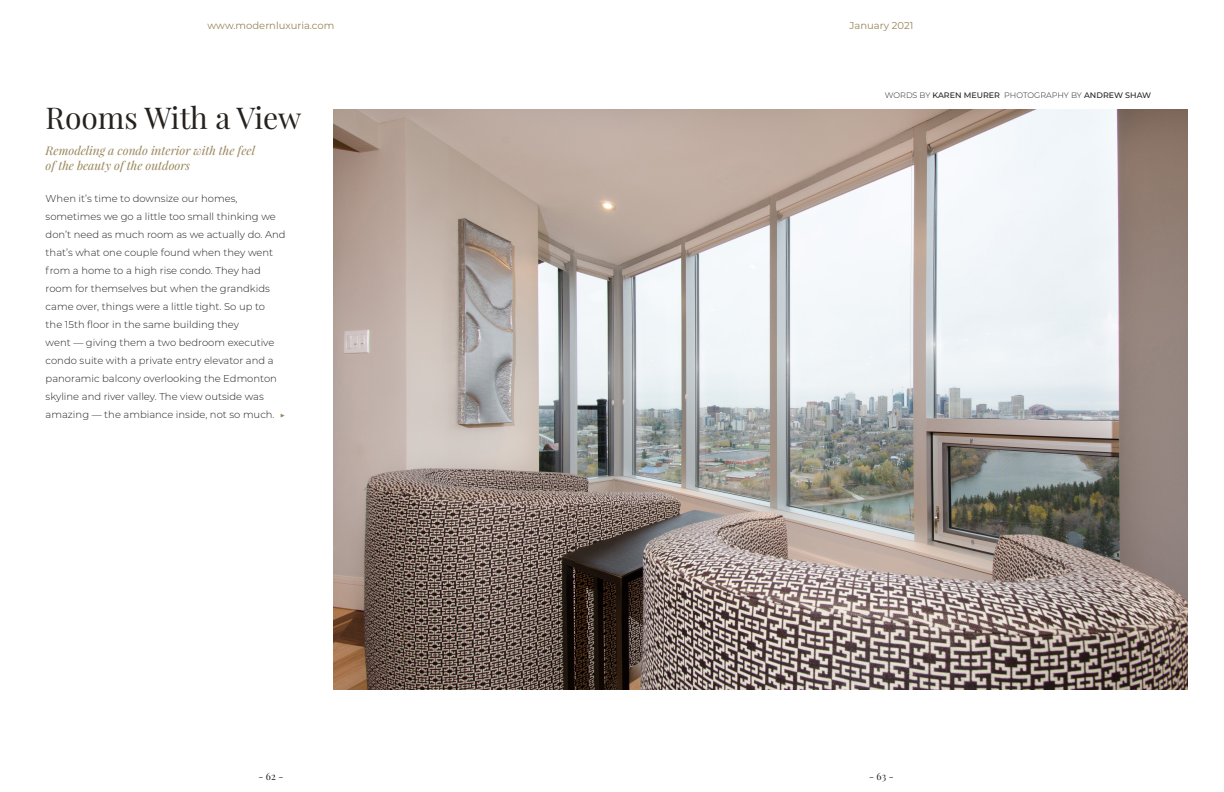
<style>
.page{position:relative;width:1224px;height:792px;background:#fff}
.page>*{position:absolute;margin:0;border:0;box-sizing:border-box;transform-origin:0 0}
.t1{font:30px "Playfair Display";color:#25211e}
.t2{font:italic 12px/14.4px "Playfair Display";color:#98855a}
.t3{font:300 10px/18px "Montserrat";color:#25211e}
.t4{font:10px "Montserrat";color:#98855a}
.t5{font:10px "Playfair Display";color:#25211e}
.t6{font:500 8px "Montserrat";color:#25211e}
.s1{font-size:9px;color:#98855a}
.s2{font-weight:300}
</style>
<div class="page">
<img style="left:333px;top:110px;width:242px;height:579px">
<img style="left:575px;top:110px;width:612px;height:579px">
<p class="t4" style="left:208px;top:18px;width:128px">www.modernluxuria.com</p>
<p class="t1" style="left:46px;top:99px;width:257px">Rooms With a View</p>
<p class="t2" style="left:46px;top:143px;width:211px">Remodeling a condo interior with the feel of the beauty of the outdoors</p>
<p class="t3" style="left:46px;top:189px;width:241px">When it’s time to downsize our homes, sometimes we go a little too small thinking we don’t need as much room as we actually do. And that’s what one couple found when they went from a home to a high rise condo. They had room for themselves but when the grandkids came over, things were a little tight. So up to<br>the 15th floor in the same building they<br>went — giving them a two bedroom executive condo suite with a private entry elevator and a panoramic balcony overlooking the Edmonton skyline and river valley. The view outside was amazing — the ambiance inside, not so much. <span class="s1">▶</span></p>
<p class="t5" style="left:258px;top:770px;width:26px">- 62 -</p>
<p class="t4" style="left:849px;top:18px;width:66px">January 2021</p>
<p class="t6" style="left:885px;top:89px;width:268px"><span class="s2">WORDS BY</span> KAREN MEURER <span class="s2">PHOTOGRAPHY BY</span> ANDREW SHAW</p>
<p class="t5" style="left:869px;top:770px;width:26px">- 63 -</p>
</div>
